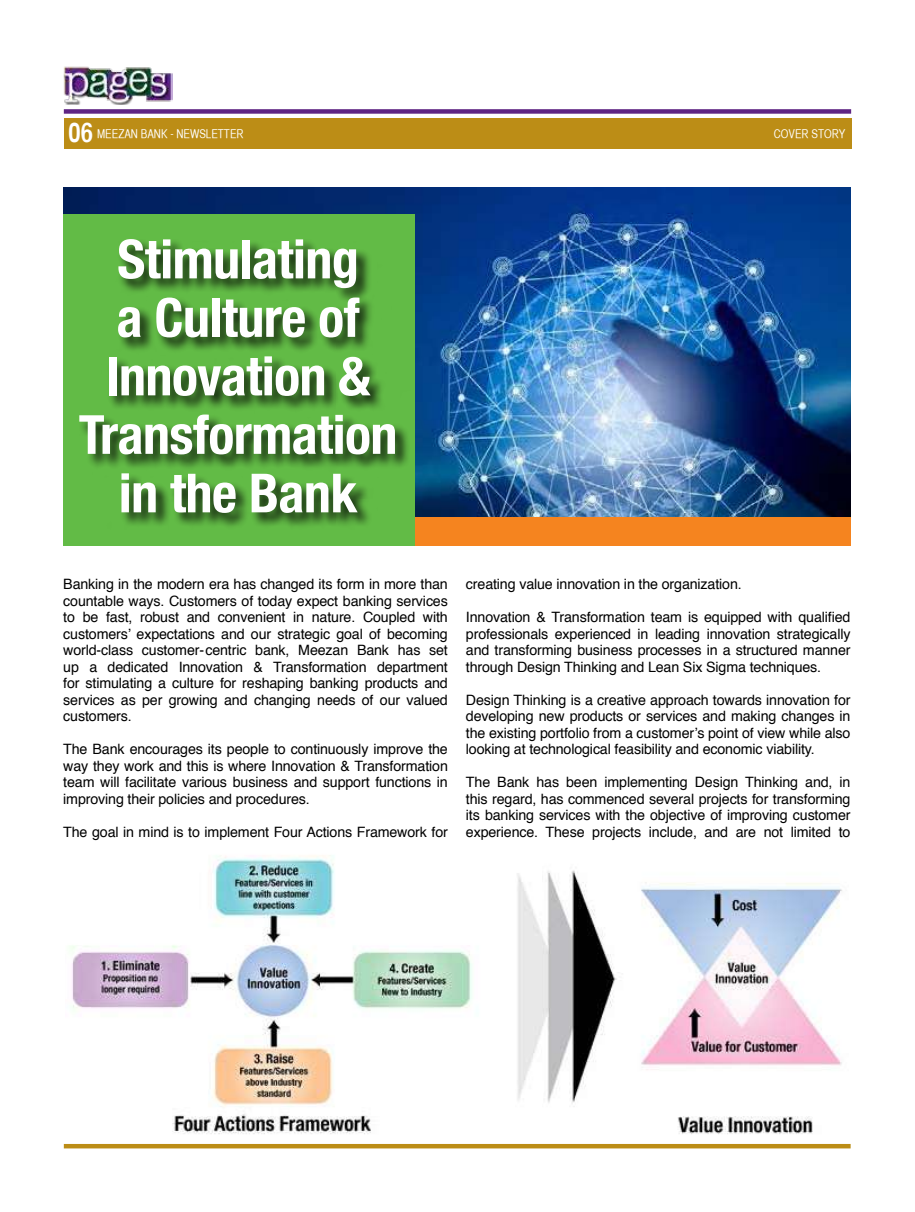
<style>
.page{position:relative;width:915px;height:1212px;background:#fff}
.page>*{position:absolute;margin:0;border:0;box-sizing:border-box;transform-origin:0 0}
.t1{font:700 condensed 54px/58.5px "Helvetica Neue";letter-spacing:-.01em;color:#fff;text-align:center}
.t2{font:27px "Helvetica CY Bold";color:#fff}
.t3{font:14.25px/16.5px "Helvetica";letter-spacing:-.01em;color:#000;text-align:justify}
.t4{font:12px "Helvetica CY Plain";color:#fff}
</style>
<div class="page">
<img style="left:65px;top:855px;width:783px;height:294px">
<img style="left:63px;top:187px;width:787px;height:330px">
<hr style="left:64px;top:1144px;width:786px;height:4px;background:#bc8d16">
<div style="left:64px;top:118px;width:786px;height:31px;background:#bc8d16"></div>
<div style="left:64px;top:109px;width:786px;height:5px;background:#5f2584"></div>
<img style="left:63px;top:66px;width:110px;height:39px">
<div style="left:63px;top:517px;width:787px;height:28px;background:#f5841f"></div>
<div style="left:63px;top:214px;width:351px;height:331px;background:#62bb46"></div>
<div style="left:78px;top:239px;width:332px;height:290px;background:#000;opacity:.75"></div>
<h2 class="t2" style="left:68px;top:117px;width:26px">06</h2>
<p class="t4" style="left:773px;top:127px;width:73px">COVER STORY</p>
<p class="t4" style="left:97px;top:127px;width:148px">MEEZAN BANK - NEWSLETTER</p>
<h1 class="t1" style="left:79px;top:226px;width:320px">Stimulating<br>a Culture of<br>Innovation &amp;<br>Transformation in the Bank</h1>
<p class="t3" style="left:63px;top:576px;width:386px">Banking in the modern era has changed its form in more than countable ways. Customers of today expect banking services to be fast, robust and convenient in nature. Coupled with customers’ expectations and our strategic goal of becoming world-class customer-centric bank, Meezan Bank has set up a dedicated Innovation &amp; Transformation department for stimulating a culture for reshaping banking products and services as per growing and changing needs of our valued customers.</p>
<p class="t3" style="left:63px;top:741px;width:386px">The Bank encourages its people to continuously improve the way they work and this is where Innovation &amp; Transformation team will facilitate various business and support functions in improving their policies and procedures.</p>
<p class="t3" style="left:63px;top:824px;width:386px">The goal in mind is to implement Four Actions Framework for</p>
<p class="t3" style="left:466px;top:576px;width:277px">creating value innovation in the organization.</p>
<p class="t3" style="left:466px;top:609px;width:386px">Innovation &amp; Transformation team is equipped with qualified professionals experienced in leading innovation strategically and transforming business processes in a structured manner through Design Thinking and Lean Six Sigma techniques.</p>
<p class="t3" style="left:466px;top:692px;width:386px">Design Thinking is a creative approach towards innovation for developing new products or services and making changes in the existing portfolio from a customer’s point of view while also looking at technological feasibility and economic viability.</p>
<p class="t3" style="left:466px;top:774px;width:386px">The Bank has been implementing Design Thinking and, in this regard, has commenced several projects for transforming its banking services with the objective of improving customer experience. These projects include, and are not limited to</p>
</div>
